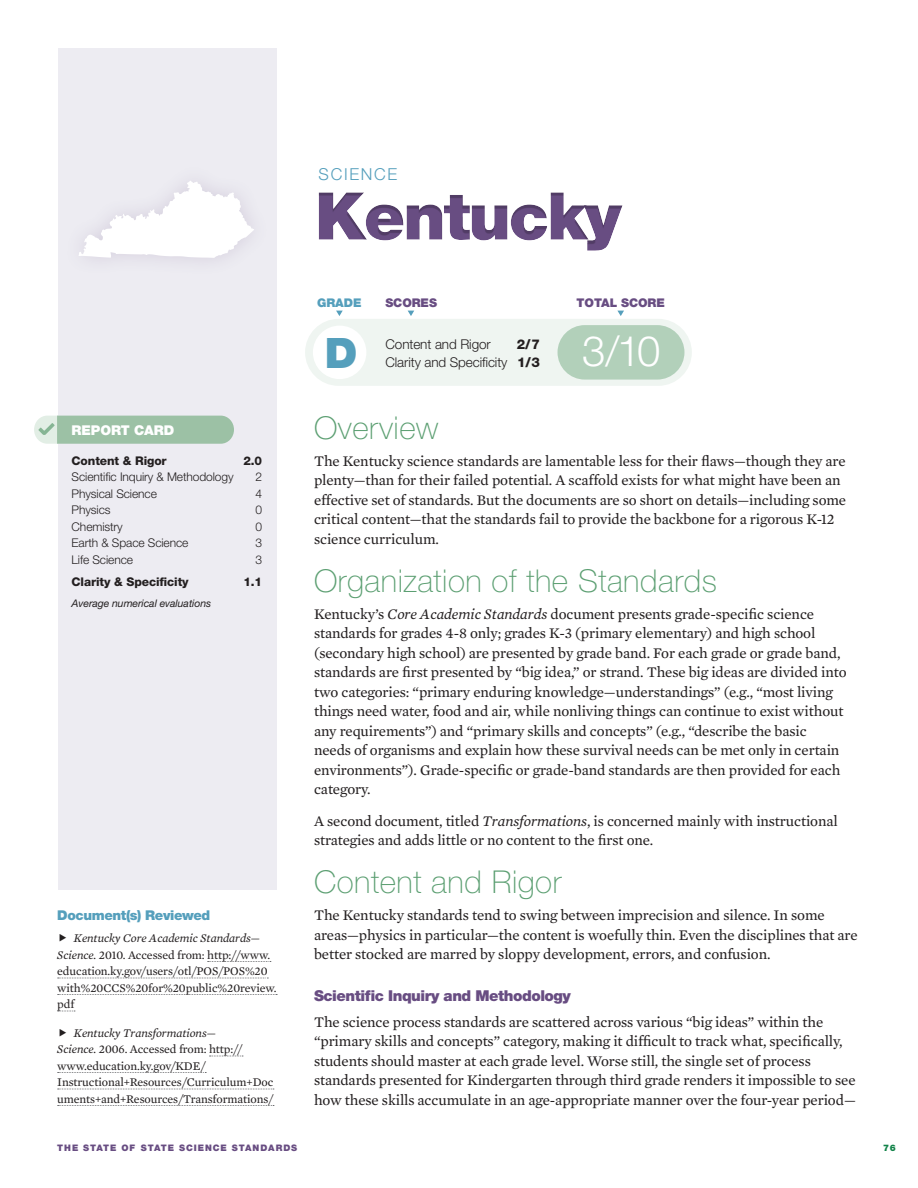
<style>
.page{position:relative;width:918px;height:1188px;background:#fff}
.page>*{position:absolute;margin:0;border:0;box-sizing:border-box;transform-origin:0 0}
.t1{font:900 66px "Helvetica Neue LT Std";letter-spacing:-.035em;color:#684d82}
.t2{font:300 42px "Helvetica Neue LT Std";color:#fff}
.t3{font:900 42px "Helvetica Neue LT Std";color:#559fbc}
.t4{font:100 31.5px "Helvetica Neue LT Std";letter-spacing:.015em;color:#5c9f72}
.t5{font:300 16.5px "Helvetica Neue LT Std";letter-spacing:.105em;color:#559fbc}
.t6{font:15px/19.5px "Mercury Text G2 Roman";letter-spacing:-.01em;color:#231f20}
.t7{font:900 15px "Helvetica Neue LT Std";letter-spacing:-.03em;color:#684d82}
.t8{font:300 13.5px "Helvetica Neue LT Std";letter-spacing:-.005em;color:#231f20}
.t9{font:900 13.5px "Helvetica Neue LT Std";letter-spacing:-.03em;color:#559fbc}
.t10{font:900 13.5px "Helvetica Neue LT Std";letter-spacing:-.005em;color:#fff}
.t11{font:800 13.5px "Helvetica Neue LT Std";color:#231f20}
.t12{font:12px/16.5px "Mercury Text G2 Roman";letter-spacing:-.01em;color:#231f20}
.t13{font:300 12px "Helvetica Neue LT Std";letter-spacing:-.01em;color:#231f20}
.t14{font:italic 12px "Mercury Text G2";letter-spacing:-.01em;color:#231f20}
.t15{font:800 12px "Helvetica Neue LT Std";letter-spacing:-.01em;color:#231f20}
.t16{font:900 12px "Helvetica Neue LT Std";letter-spacing:-.005em;color:#684d82}
.t17{font:900 12px "Helvetica Neue LT Std";letter-spacing:-.005em;color:#559fbc}
.t18{font:italic 10.5px "Helvetica Neue LT Std";letter-spacing:-.01em;color:#231f20}
.t19{font:900 9px "Helvetica Neue LT Std";letter-spacing:.105em;color:#684d82}
.t20{font:900 9px "Helvetica Neue LT Std";color:#128349}
.s1{font-family:"Mercury Text G2";font-style:italic}
.s2{font-weight:800}
</style>
<div class="page">
<div style="left:305px;top:319px;width:387px;height:67px;background:#eff5f1;border-radius:33px"></div>
<div style="left:558px;top:325px;width:126px;height:55px;background:#b2d0ba;border-radius:27px"></div>
<div style="left:313px;top:326px;width:53px;height:53px;background:#fff;border-radius:50%"></div>
<svg style="left:336px;top:311px;width:7px;height:5px"></svg>
<svg style="left:408px;top:311px;width:6px;height:5px"></svg>
<svg style="left:617px;top:311px;width:7px;height:5px"></svg>
<div style="left:58px;top:48px;width:219px;height:1066px;background:#edecf2"></div>
<div style="left:57px;top:890px;width:222px;height:224px;background:#fff"></div>
<svg style="left:208px;top:961px;width:63px;height:1px"></svg>
<svg style="left:58px;top:978px;width:210px;height:1px"></svg>
<svg style="left:58px;top:994px;width:219px;height:1px"></svg>
<svg style="left:58px;top:1011px;width:17px;height:1px"></svg>
<svg style="left:209px;top:1056px;width:34px;height:1px"></svg>
<svg style="left:58px;top:1072px;width:148px;height:1px"></svg>
<svg style="left:58px;top:1089px;width:216px;height:1px"></svg>
<svg style="left:58px;top:1105px;width:216px;height:1px"></svg>
<svg style="left:34px;top:416px;width:200px;height:28px;background:#a5c6ad"></svg>
<svg style="left:79px;top:181px;width:175px;height:77px"></svg>
<p class="t5" style="left:319px;top:164px;width:80px">SCIENCE</p>
<h1 class="t1" style="left:315px;top:177px;width:308px">Kentucky</h1>
<p class="t10" style="left:72px;top:422px;width:104px">REPORT CARD</p>
<p class="t15" style="left:72px;top:453px;width:97px">Content &amp; Rigor</p>
<p class="t15" style="left:243px;top:453px;width:20px">2.0</p>
<p class="t13" style="left:72px;top:470px;width:164px">Scientific Inquiry &amp; Methodology</p>
<p class="t13" style="left:255px;top:470px;width:8px">2</p>
<p class="t13" style="left:72px;top:486px;width:87px">Physical Science</p>
<p class="t13" style="left:255px;top:486px;width:8px">4</p>
<p class="t13" style="left:72px;top:503px;width:40px">Physics</p>
<p class="t13" style="left:255px;top:503px;width:8px">0</p>
<p class="t13" style="left:72px;top:519px;width:53px">Chemistry</p>
<p class="t13" style="left:255px;top:519px;width:8px">0</p>
<p class="t13" style="left:72px;top:536px;width:118px">Earth &amp; Space Science</p>
<p class="t13" style="left:255px;top:536px;width:8px">3</p>
<p class="t13" style="left:72px;top:552px;width:63px">Life Science</p>
<p class="t13" style="left:255px;top:552px;width:8px">3</p>
<p class="t15" style="left:72px;top:575px;width:119px">Clarity &amp; Specificity</p>
<p class="t15" style="left:243px;top:575px;width:20px">1.1</p>
<p class="t18" style="left:72px;top:597px;width:141px">Average numerical evaluations</p>
<p class="t9" style="left:57px;top:907px;width:155px">Document(s) Reviewed</p>
<p class="t14" style="left:74px;top:931px;width:188px">Kentucky Core Academic Standards—</p>
<p class="t12" style="left:57px;top:946px;width:221px"><span class="s1">Science.</span> 2010. Accessed from: http://www. education.ky.gov/users/otl/POS/POS%20 with%20CCS%20for%20public%20review. pdf</p>
<p class="t14" style="left:74px;top:1025px;width:144px">Kentucky Transformations—</p>
<p class="t12" style="left:57px;top:1041px;width:218px"><span class="s1">Science.</span> 2006. Accessed from: http:// www.education.ky.gov/KDE/ Instructional+Resources/Curriculum+Doc uments+and+Resources/Transformations/</p>
<p class="t17" style="left:317px;top:296px;width:46px">GRADE</p>
<p class="t16" style="left:385px;top:296px;width:53px">SCORES</p>
<p class="t16" style="left:577px;top:296px;width:90px">TOTAL SCORE</p>
<p class="t8" style="left:386px;top:336px;width:107px">Content and Rigor</p>
<p class="t11" style="left:517px;top:336px;width:25px">2/7</p>
<h2 class="t2" style="left:582px;top:326px;width:80px">3/10</h2>
<h2 class="t3" style="left:325px;top:328px;width:34px">D</h2>
<p class="t8" style="left:386px;top:354px;width:156px">Clarity and Specificity <span class="s2">1/3</span></p>
<h3 class="t4" style="left:314px;top:410px;width:126px">Overview</h3>
<p class="t6" style="left:314px;top:451px;width:534px">The Kentucky science standards are lamentable less for their flaws—though they are plenty—than for their failed potential. A scaffold exists for what might have been an effective set of standards. But the documents are so short on details—including some critical content—that the standards fail to provide the backbone for a rigorous K-12 science curriculum.</p>
<h3 class="t4" style="left:314px;top:563px;width:404px">Organization of the Standards</h3>
<p class="t6" style="left:314px;top:604px;width:534px">Kentucky’s <span class="s1">Core Academic Standards</span> document presents grade-specific science standards for grades 4-8 only; grades K-3 (primary elementary) and high school (secondary high school) are presented by grade band. For each grade or grade band, standards are first presented by “big idea,” or strand. These big ideas are divided into two categories: “primary enduring knowledge—understandings” (e.g., “most living things need water, food and air, while nonliving things can continue to exist without any requirements”) and “primary skills and concepts” (e.g., “describe the basic needs of organisms and explain how these survival needs can be met only in certain environments”). Grade-specific or grade-band standards are then provided for each category.</p>
<p class="t6" style="left:314px;top:811px;width:525px">A second document, titled <span class="s1">Transformations</span>, is concerned mainly with instructional strategies and adds little or no content to the first one.</p>
<h3 class="t4" style="left:314px;top:864px;width:249px">Content and Rigor</h3>
<p class="t6" style="left:314px;top:906px;width:545px">The Kentucky standards tend to swing between imprecision and silence. In some areas—physics in particular—the content is woefully thin. Even the disciplines that are better stocked are marred by sloppy development, errors, and confusion.</p>
<p class="t7" style="left:314px;top:987px;width:258px">Scientific Inquiry and Methodology</p>
<p class="t6" style="left:314px;top:1012px;width:543px">The science process standards are scattered across various “big ideas” within the “primary skills and concepts” category, making it difficult to track what, specifically, students should master at each grade level. Worse still, the single set of process standards presented for Kindergarten through third grade renders it impossible to see how these skills accumulate in an age-appropriate manner over the four-year period—</p>
<p class="t19" style="left:57px;top:1143px;width:242px">THE STATE OF STATE SCIENCE STANDARDS</p>
<p class="t20" style="left:883px;top:1143px;width:14px">76</p>
</div>
